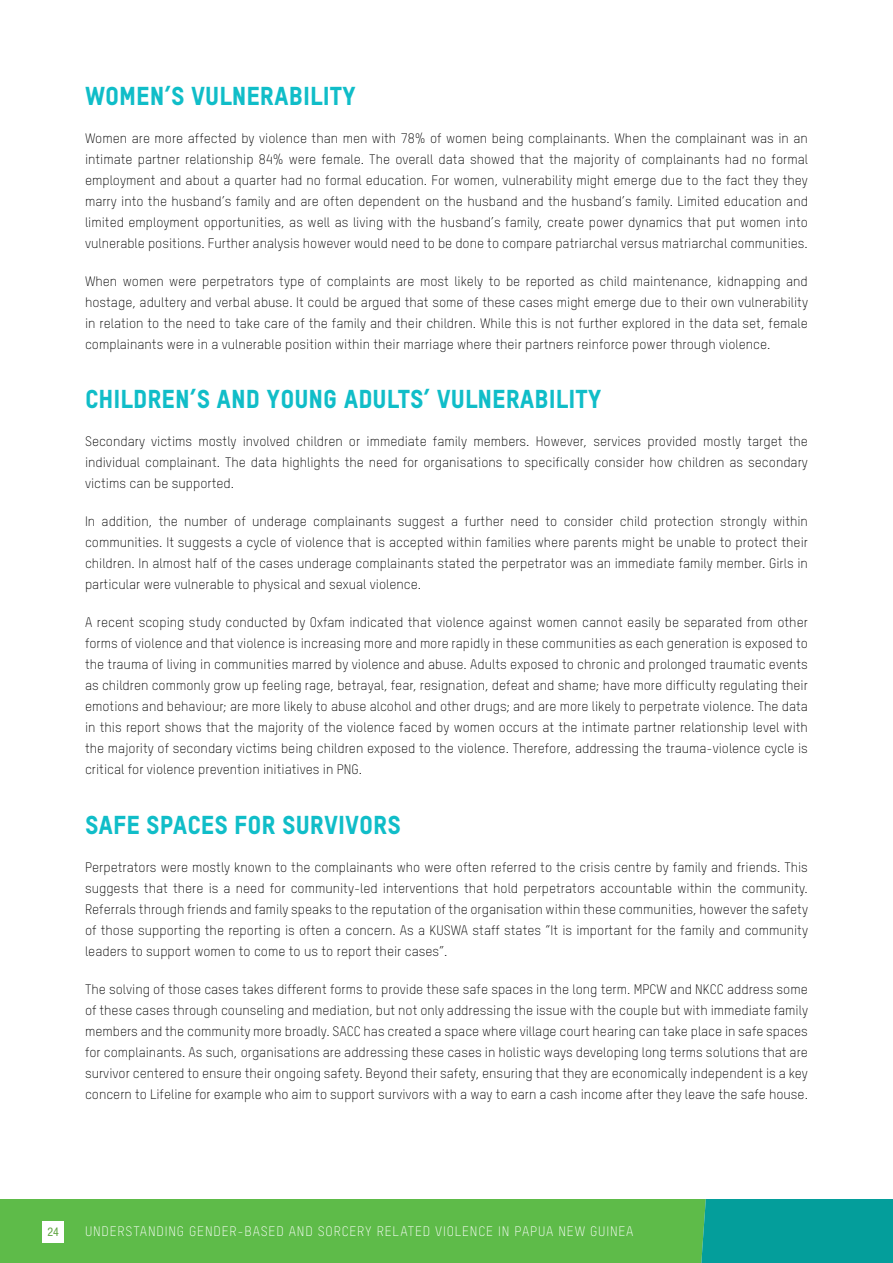
<style>
.page{position:relative;width:893px;height:1263px;background:#fff}
.page>*{position:absolute;margin:0;border:0;box-sizing:border-box;transform-origin:0 0}
.t1{font:25.5px "Oxfam TSTARPRO Headline";color:#10bdc8}
.t2{font:300 13.5px/21px "Oxfam TSTARPRO";color:#000;text-align:justify}
.t3{font:300 13.5px "Oxfam TSTARPRO";letter-spacing:.06em;color:#fff}
.t4{font:condensed 12px "Helvetica Neue LT Std";color:#62a644}
</style>
<div class="page">
<div style="left:0;top:1199px;width:670px;height:64px;background:#5ebb49"></div>
<svg style="left:670px;top:1199px;width:223px;height:64px;background:#11a28e"></svg>
<div style="left:43px;top:1221px;width:21px;height:21px;background:#fff"></div>
<h1 class="t1" style="left:85px;top:76px;width:272px">WOMEN’S VULNERABILITY</h1>
<p class="t2" style="left:85px;top:126px;width:724px">Women are more affected by violence than men with 78% of women being complainants. When the complainant was in an intimate partner relationship 84% were female. The overall data showed that the majority of complainants had no formal employment and about a quarter had no formal education. For women, vulnerability might emerge due to the fact they they marry into the husband’s family and are often dependent on the husband and the husband’s family. Limited education and limited employment opportunities, as well as living with the husband’s family, create power dynamics that put women into vulnerable positions. Further analysis however would need to be done to compare patriarchal versus matriarchal communities.</p>
<p class="t2" style="left:85px;top:270px;width:724px">When women were perpetrators type of complaints are most likely to be reported as child maintenance, kidnapping and hostage, adultery and verbal abuse. It could be argued that some of these cases might emerge due to their own vulnerability in relation to the need to take care of the family and their children. While this is not further explored in the data set, female complainants were in a vulnerable position within their marriage where their partners reinforce power through violence.</p>
<h1 class="t1" style="left:85px;top:380px;width:518px">CHILDREN’S AND YOUNG ADULTS’ VULNERABILITY</h1>
<p class="t2" style="left:85px;top:430px;width:724px">Secondary victims mostly involved children or immediate family members. However, services provided mostly target the individual complainant. The data highlights the need for organisations to specifically consider how children as secondary victims can be supported.</p>
<p class="t2" style="left:85px;top:510px;width:724px">In addition, the number of underage complainants suggest a further need to consider child protection strongly within communities. It suggests a cycle of violence that is accepted within families where parents might be unable to protect their children. In almost half of the cases underage complainants stated the perpetrator was an immediate family member. Girls in particular were vulnerable to physical and sexual violence.</p>
<p class="t2" style="left:85px;top:611px;width:724px">A recent scoping study conducted by Oxfam indicated that violence against women cannot easily be separated from other forms of violence and that violence is increasing more and more rapidly in these communities as each generation is exposed to the trauma of living in communities marred by violence and abuse. Adults exposed to chronic and prolonged traumatic events as children commonly grow up feeling rage, betrayal, fear, resignation, defeat and shame; have more difficulty regulating their emotions and behaviour; are more likely to abuse alcohol and other drugs; and are more likely to perpetrate violence. The data in this report shows that the majority of the violence faced by women occurs at the intimate partner relationship level with the majority of secondary victims being children exposed to the violence. Therefore, addressing the trauma-violence cycle is critical for violence prevention initiatives in PNG.</p>
<h1 class="t1" style="left:85px;top:805px;width:317px">SAFE SPACES FOR SURVIVORS</h1>
<p class="t2" style="left:85px;top:856px;width:724px">Perpetrators were mostly known to the complainants who were often referred to the crisis centre by family and friends. This suggests that there is a need for community-led interventions that hold perpetrators accountable within the community.<br>Referrals through friends and family speaks to the reputation of the organisation within these communities, however the safety of those supporting the reporting is often a concern. As a KUSWA staff states “It is important for the family and community leaders to support women to come to us to report their cases”.</p>
<p class="t2" style="left:85px;top:978px;width:724px">The solving of those cases takes different forms to provide these safe spaces in the long term. MPCW and NKCC address some of these cases through counseling and mediation, but not only addressing the issue with the couple but with immediate family members and the community more broadly. SACC has created a space where village court hearing can take place in safe spaces for complainants. As such, organisations are addressing these cases in holistic ways developing long terms solutions that are survivor centered to ensure their ongoing safety. Beyond their safety, ensuring that they are economically independent is a key concern to Lifeline for example who aim to support survivors with a way to earn a cash income after they leave the safe house.</p>
<p class="t4" style="left:47px;top:1224px;width:13px">24</p>
<p class="t3" style="left:85px;top:1221px;width:550px">UNDERSTANDING GENDER-BASED AND SORCERY RELATED VIOLENCE IN PAPUA NEW GUINEA</p>
</div>
